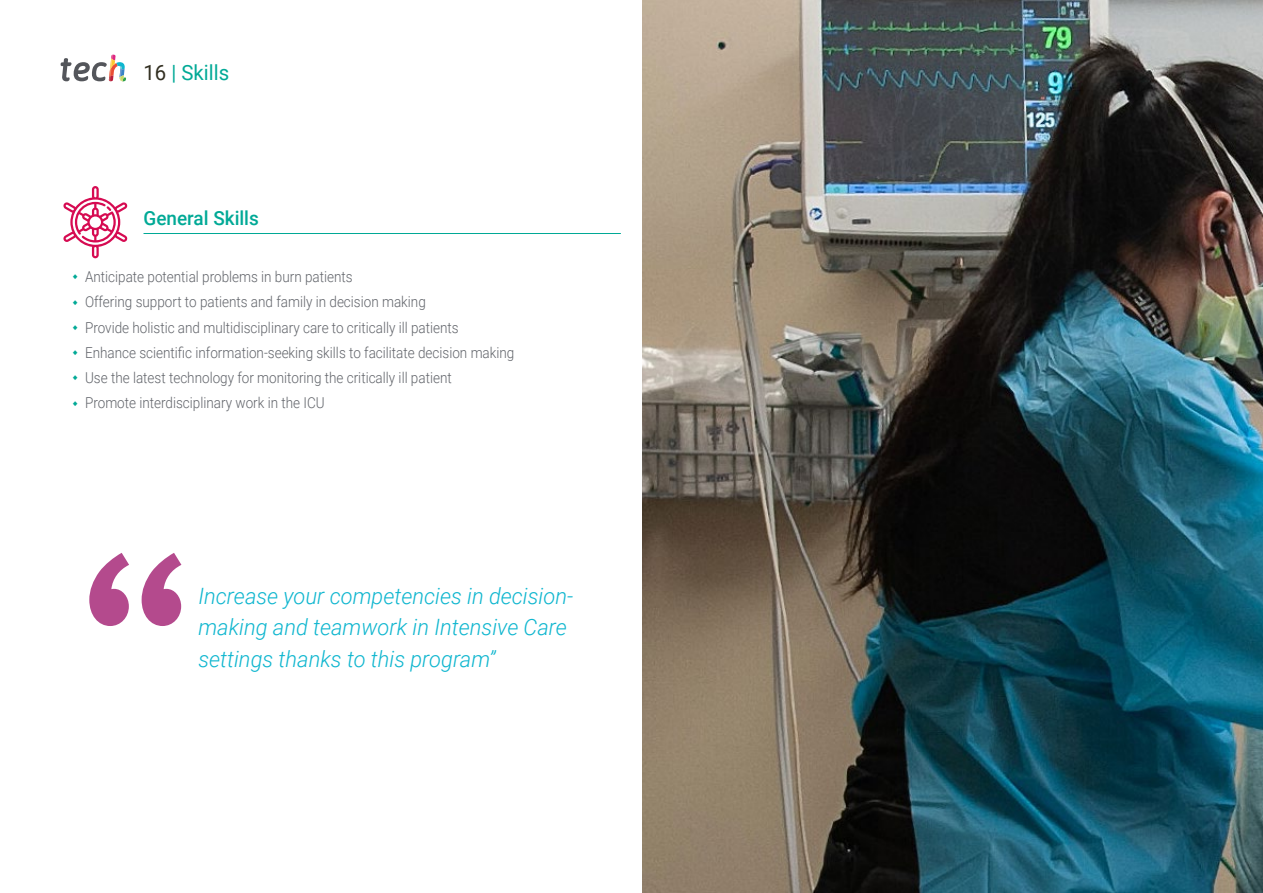
<style>
.page{position:relative;width:1263px;height:893px;background:#fff}
.page>*{position:absolute;margin:0;border:0;box-sizing:border-box;transform-origin:0 0}
.t1{font:italic 300 22.5px/31.5px "Roboto";color:#0fb6cf}
.t2{font:21px "Roboto";color:#00a996}
.t3{font:500 19.5px "Roboto";color:#00a996}
.t4{font:300 15px/25.2px "Roboto";color:#61646a;scale:.9 1}
.s1{color:#312e20}
</style>
<div class="page">
<img style="left:642px;top:0;width:621px;height:893px">
<svg style="left:61px;top:55px;width:65px;height:27px"></svg>
<svg style="left:89px;top:553px;width:92px;height:73px"></svg>
<hr style="left:144px;top:233px;width:477px;height:1px;background:#00a996">
<svg style="left:63px;top:186px;width:64px;height:72px"></svg>
<h2 class="t2" style="left:144px;top:57px;width:87px"><span class="s1">16</span> | Skills</h2>
<h3 class="t3" style="left:144px;top:204px;width:117px">General Skills</h3>
<p class="t4" style="left:85px;top:264px;width:479px">Anticipate potential problems in burn patients<br>Offering support to patients and family in decision making<br>Provide holistic and multidisciplinary care to critically ill patients<br>Enhance scientific information-seeking skills to facilitate decision making Use the latest technology for monitoring the critically ill patient<br>Promote interdisciplinary work in the ICU</p>
<h1 class="t1" style="left:198px;top:579px;width:376px">Increase your competencies in decision&shy;making and teamwork in Intensive Care settings thanks to this program”</h1>
</div>
